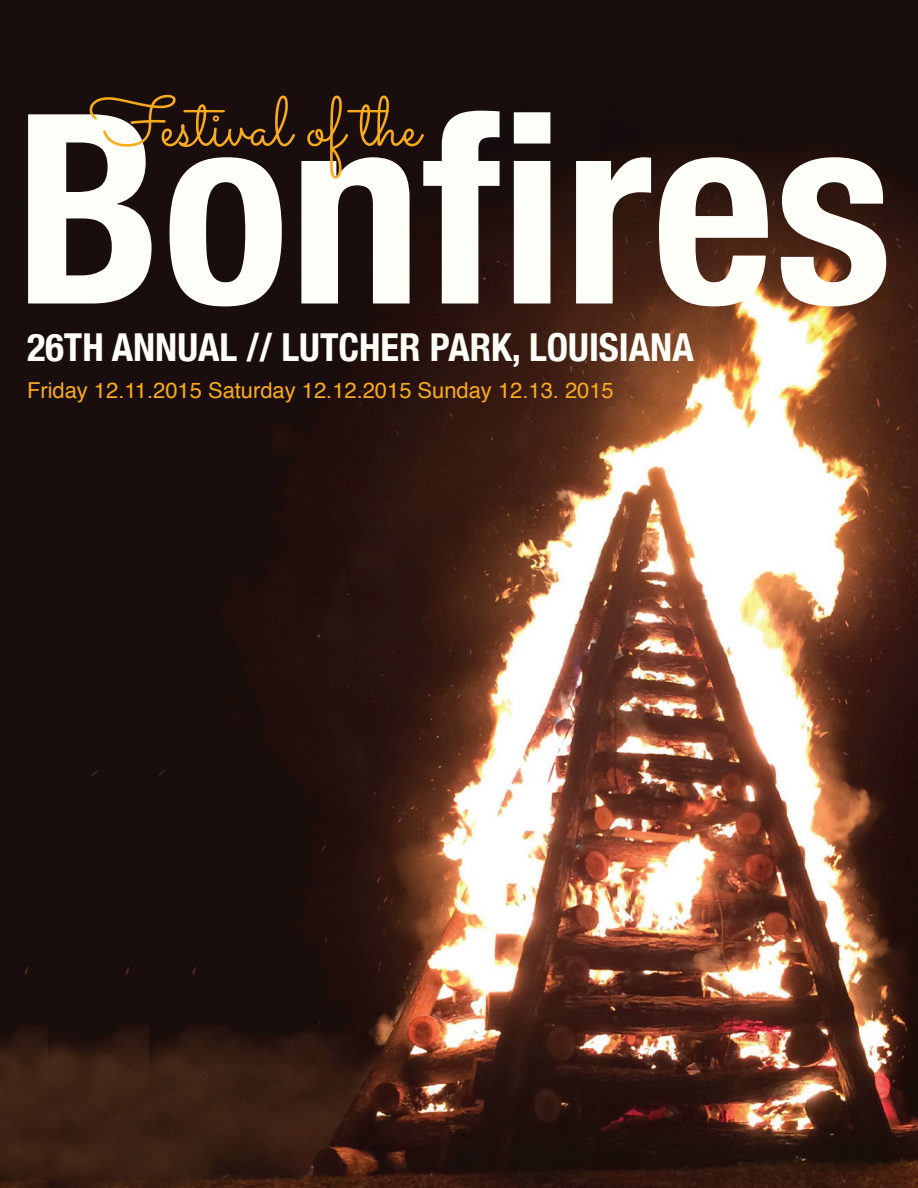
<style>
.page{position:relative;width:918px;height:1188px;background:#fff}
.page>*{position:absolute;margin:0;border:0;box-sizing:border-box;transform-origin:0 0}
.t1{font:700 condensed 264.9px "Helvetica Neue";color:#fffffa}
.t2{font:69.9px "Sacramento";color:#faab1a}
.t3{font:700 condensed 38.55px "Helvetica Neue";color:#fffffa}
.t4{font:21.9px "Helvetica";color:#faab1a}
</style>
<div class="page">
<img style="left:0;top:0;width:918px;height:1188px">
<p class="t2" style="left:90px;top:80px;width:332px">Festival of the</p>
<p class="t1" style="left:15px;top:-11px;width:879px">Bonfires</p>
<p class="t3" style="left:27px;top:315px;width:668px">26TH ANNUAL // LUTCHER PARK, LOUISIANA</p>
<p class="t4" style="left:27px;top:373px;width:588px">Friday 12.11.2015 Saturday 12.12.2015 Sunday 12.13. 2015</p>
</div>
